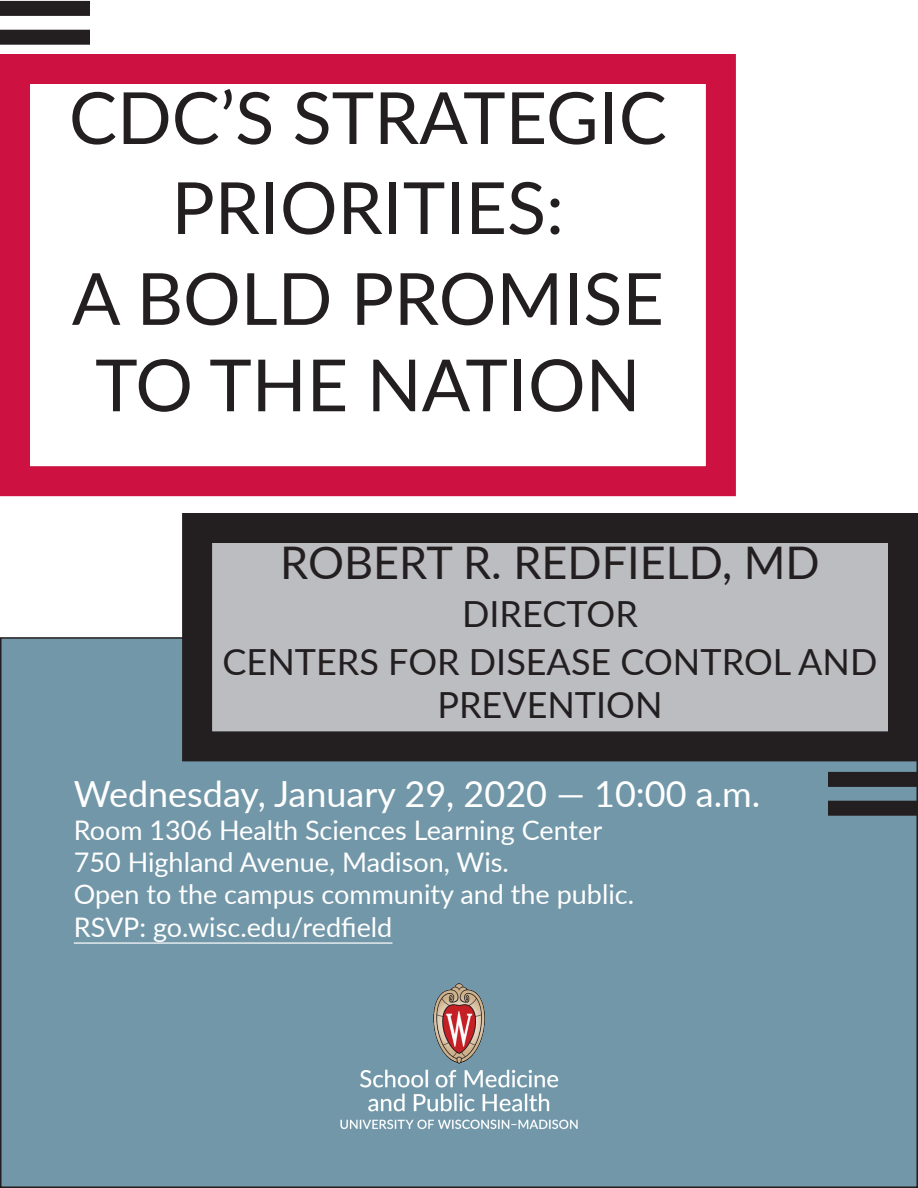
<style>
.page{position:relative;width:918px;height:1188px;background:#fff}
.page>*{position:absolute;margin:0;border:0;box-sizing:border-box;transform-origin:0 0}
.t1{font:72px/89.1px "Lato";color:#231f20;text-align:center}
.t2{font:45px "Lato";color:#231f20}
.t3{font:36px/47.7px "Lato";color:#231f20;text-align:center}
.t4{font:36px "Lato";color:#fff}
.t5{font:27px/32.4px "Lato";color:#fff}
</style>
<div class="page">
<div style="left:0;top:54px;width:736px;height:442px;border:30px solid #cd1141"></div>
<div style="left:1px;top:638px;width:916px;height:549px;background:#7197a8"></div>
<div style="left:197px;top:528px;width:706px;height:218px;background:#bcbdc0"></div>
<div style="left:182px;top:513px;width:736px;height:248px;border:30px solid #231f20"></div>
<hr style="left:74px;top:942px;width:318px;height:2px;background:#fff">
<div style="left:0;top:30px;width:90px;height:15px;background:#231f20"></div>
<div style="left:0;top:1px;width:90px;height:15px;background:#231f20"></div>
<div style="left:828px;top:801px;width:90px;height:15px;background:#231f20"></div>
<div style="left:828px;top:772px;width:90px;height:15px;background:#231f20"></div>
<img style="left:340px;top:983px;width:238px;height:146px">
<h1 class="t1" style="left:69px;top:70px;width:599px">CDC’S STRATEGIC<br>PRIORITIES:<br>A BOLD PROMISE<br>TO THE NATION</h1>
<h2 class="t2" style="left:280px;top:531px;width:541px">ROBERT R. REDFIELD, MD</h2>
<h3 class="t3" style="left:223px;top:588px;width:656px">DIRECTOR<br>CENTERS FOR DISEASE CONTROL AND</h3>
<h3 class="t3" style="left:437px;top:679px;width:227px">PREVENTION</h3>
<h3 class="t4" style="left:74px;top:768px;width:688px">Wednesday, January 29, 2020 — 10:00 a.m.</h3>
<p class="t5" style="left:74px;top:812px;width:562px">Room 1306 Health Sciences Learning Center 750 Highland Avenue, Madison, Wis.<br>Open to the campus community and the public.<br>RSVP: go.wisc.edu/redfield</p>
</div>
